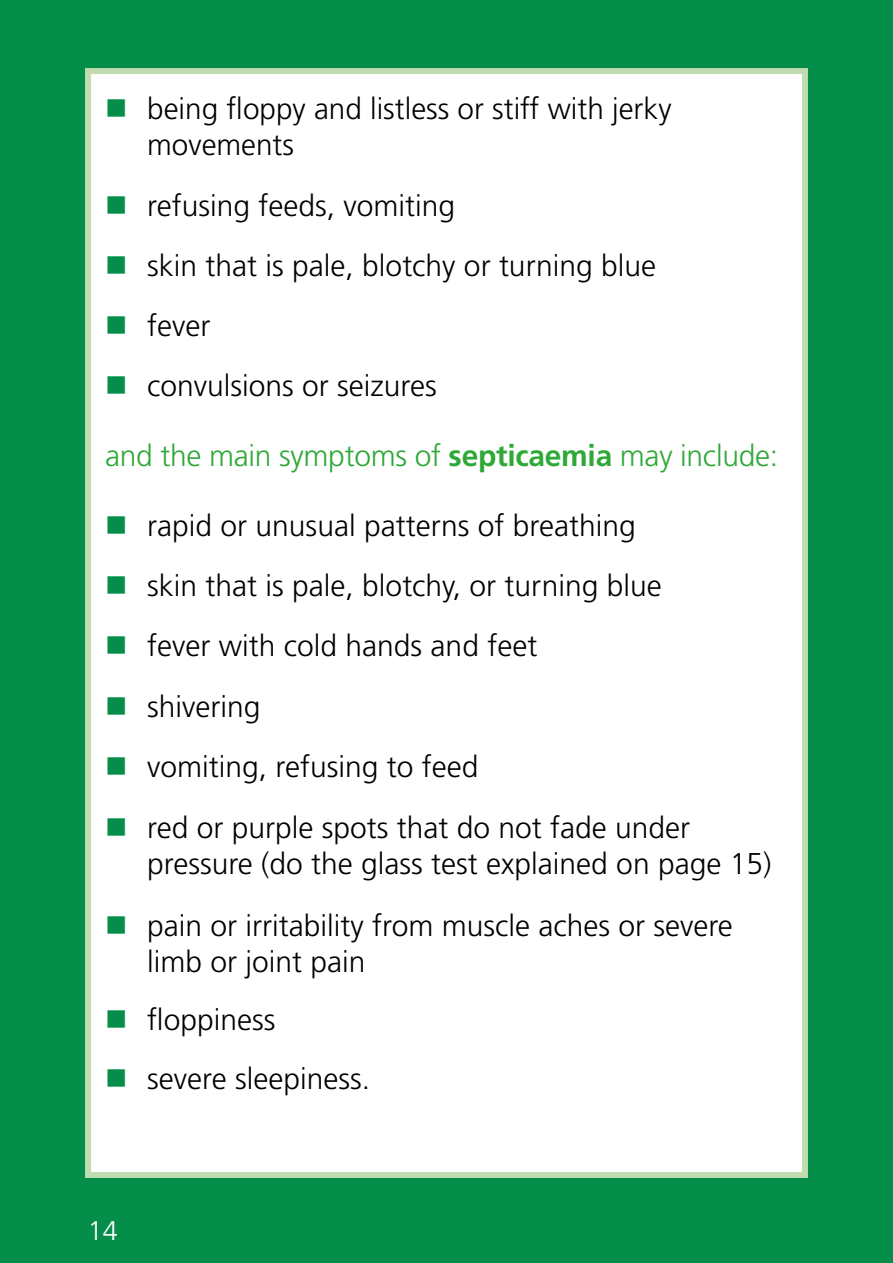
<style>
.page{position:relative;width:893px;height:1263px;background:#fff}
.page>*{position:absolute;margin:0;border:0;box-sizing:border-box;transform-origin:0 0}
.t1{font:300 30px/36px "Frutiger";color:#000}
.t2{font:300 30px "Frutiger";letter-spacing:-.01em;color:#2ea837}
.t3{font:300 27px "Frutiger";color:#fff}
.s1{color:#048e4a}
.s2{font-weight:700}
</style>
<div class="page">
<div style="left:0;top:0;width:893px;height:1221px;background:#048e4a"></div>
<div style="left:85px;top:68px;width:723px;height:1110px;background:#fff;border:6px solid #c0dcb0"></div>
<div style="left:0;top:1203px;width:893px;height:60px;background:#048e4a"></div>
<p class="t1" style="left:147px;top:91px;width:526px;text-indent:-42px"><span class="s1">■</span> being floppy and listless or stiff with jerky movements</p>
<p class="t1" style="left:105px;top:187px;width:351px"><span class="s1">■</span> refusing feeds, vomiting</p>
<p class="t1" style="left:105px;top:247px;width:552px"><span class="s1">■</span> skin that is pale, blotchy or turning blue</p>
<p class="t1" style="left:105px;top:308px;width:107px"><span class="s1">■</span> fever</p>
<p class="t1" style="left:105px;top:368px;width:333px"><span class="s1">■</span> convulsions or seizures</p>
<p class="t2" style="left:105px;top:439px;width:674px">and the main symptoms of <span class="s2">septicaemia</span> may include:</p>
<p class="t1" style="left:105px;top:507px;width:532px"><span class="s1">■</span> rapid or unusual patterns of breathing</p>
<p class="t1" style="left:105px;top:567px;width:558px"><span class="s1">■</span> skin that is pale, blotchy, or turning blue</p>
<p class="t1" style="left:105px;top:628px;width:434px"><span class="s1">■</span> fever with cold hands and feet</p>
<p class="t1" style="left:105px;top:688px;width:157px"><span class="s1">■</span> shivering</p>
<p class="t1" style="left:105px;top:748px;width:375px"><span class="s1">■</span> vomiting, refusing to feed</p>
<p class="t1" style="left:147px;top:810px;width:626px;text-indent:-42px"><span class="s1">■</span> red or purple spots that do not fade under pressure (do the glass test explained on page 15)</p>
<p class="t1" style="left:147px;top:907px;width:587px;text-indent:-42px"><span class="s1">■</span> pain or irritability from muscle aches or severe limb or joint pain</p>
<p class="t1" style="left:105px;top:1002px;width:172px"><span class="s1">■</span> floppiness</p>
<p class="t1" style="left:105px;top:1060px;width:266px"><span class="s1">■</span> severe sleepiness.</p>
<p class="t3" style="left:88px;top:1216px;width:32px">14</p>
</div>
